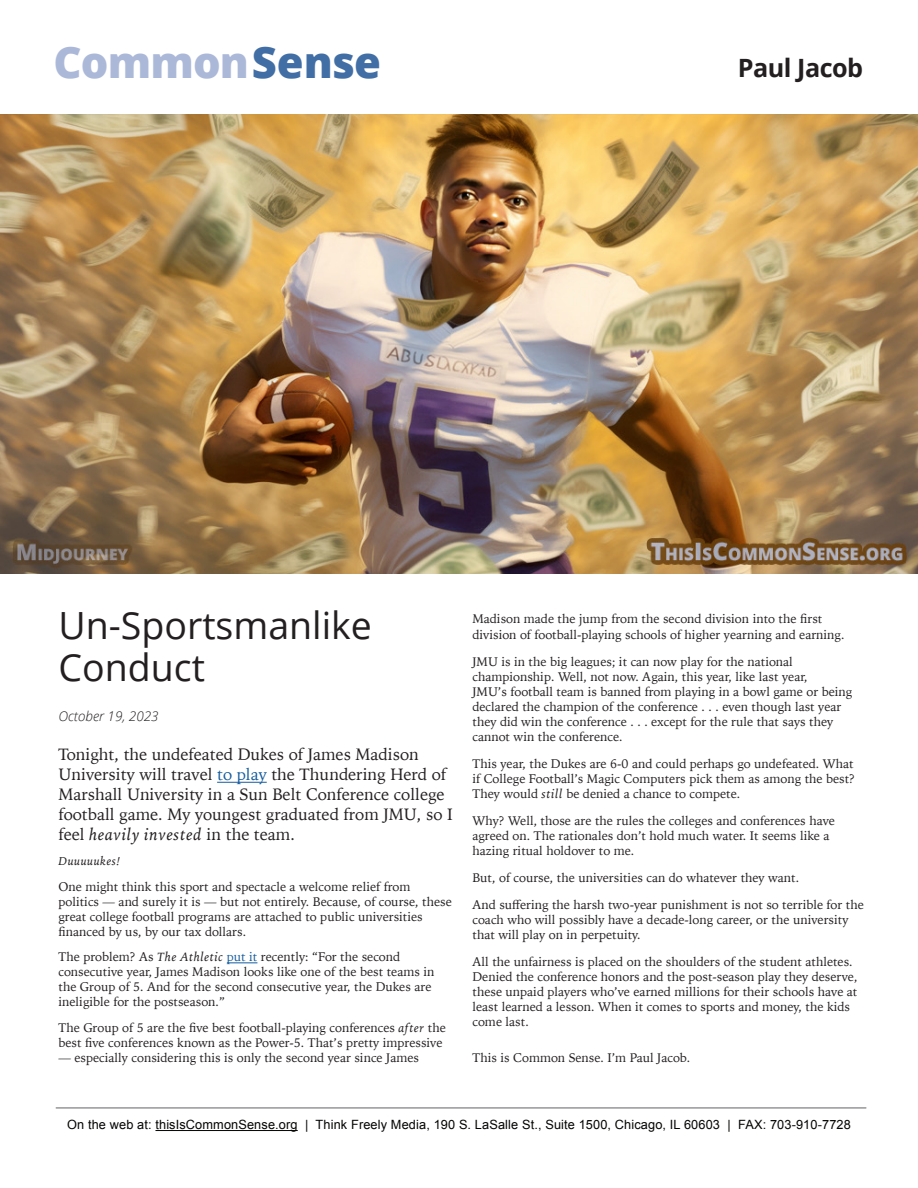
<style>
.page{position:relative;width:918px;height:1188px;background:#fff}
.page>*{position:absolute;margin:0;border:0;box-sizing:border-box;transform-origin:0 0}
.t1{font:800 43.5px "Open Sans";letter-spacing:-.02em;color:#abb8d8}
.t2{font:37.5px/41.4px "Open Sans";color:#231f20}
.t3{font:700 25.2px "Open Sans";letter-spacing:-.02em;color:#231f20}
.t4{font:16.5px/19.8px "Iowan Old Style";color:#231f20}
.t5{font:italic 300 13.5px "Open Sans";color:#231f20}
.t6{font:12.75px "Arial";letter-spacing:.01em;color:#040503}
.t7{font:12.6px/15px "Iowan Old Style";color:#231f20}
.t8{font:italic 12px "Iowan Old Style";letter-spacing:.04em;color:#231f20}
.s1{color:#416ea4}
.s2{color:#175d9e}
.s3{font-style:italic}
</style>
<div class="page">
<hr style="left:217px;top:782px;width:50px;height:1px;background:#175d9e">
<hr style="left:227px;top:963px;width:30px;height:1px;background:#175d9e">
<hr style="left:155px;top:1130px;width:143px;height:1px;background:#040503">
<hr style="left:56px;top:1108px;width:810px;height:1px;background:#636366">
<img style="left:1px;top:115px;width:917px;height:459px">
<p class="t1" style="left:54px;top:29px;width:329px">Common<span class="s1">Sense</span></p>
<p class="t3" style="left:738px;top:51px;width:127px">Paul Jacob</p>
<p class="t2" style="left:58px;top:604px;width:315px">Un-Sportsmanlike<br>Conduct</p>
<p class="t5" style="left:58px;top:707px;width:102px">October 19, 2023</p>
<p class="t4" style="left:58px;top:744px;width:396px">Tonight, the undefeated Dukes of James Madison University will travel <span class="s2">to play</span> the Thundering Herd of Marshall University in a Sun Belt Conference college football game. My youngest graduated from JMU, so I feel <span class="s3">heavily invested</span> in the team.</p>
<p class="t8" style="left:58px;top:851px;width:63px">Duuuuukes!</p>
<p class="t7" style="left:58px;top:878px;width:395px">One might think this sport and spectacle a welcome relief from politics — and surely it is — but not entirely. Because, of course, these great college football programs are attached to public universities financed by us, by our tax dollars.</p>
<p class="t7" style="left:58px;top:949px;width:377px">The problem? As <span class="s3">The Athletic</span> <span class="s2">put it</span> recently: “For the second consecutive year, James Madison looks like one of the best teams in the Group of 5. And for the second consecutive year, the Dukes are ineligible for the postseason.”</p>
<p class="t7" style="left:58px;top:1019px;width:389px">The Group of 5 are the five best football-playing conferences <span class="s3">after</span> the best five conferences known as the Power-5. That’s pretty impressive</p>
<p class="t7" style="left:58px;top:1050px;width:362px">— especially considering this is only the second year since James</p>
<p class="t7" style="left:472px;top:611px;width:374px">Madison made the jump from the second division into the first division of football-playing schools of higher yearning and earning.</p>
<p class="t7" style="left:472px;top:653px;width:381px">JMU is in the big leagues; it can now play for the national championship. Well, not now. Again, this year, like last year,<br>JMU’s football team is banned from playing in a bowl game or being declared the champion of the conference . . . even though last year they did win the conference . . . except for the rule that says they cannot win the conference.</p>
<p class="t7" style="left:472px;top:755px;width:384px">This year, the Dukes are 6-0 and could perhaps go undefeated. What if College Football’s Magic Computers pick them as among the best?<br>They would <span class="s3">still</span> be denied a chance to compete.</p>
<p class="t7" style="left:472px;top:812px;width:364px">Why? Well, those are the rules the colleges and conferences have agreed on. The rationales don’t hold much water. It seems like a hazing ritual holdover to me.</p>
<p class="t7" style="left:472px;top:869px;width:328px">But, of course, the universities can do whatever they want.</p>
<p class="t7" style="left:472px;top:896px;width:393px">And suffering the harsh two-year punishment is not so terrible for the coach who will possibly have a decade-long career, or the university that will play on in perpetuity.</p>
<p class="t7" style="left:472px;top:954px;width:386px">All the unfairness is placed on the shoulders of the student athletes.<br>Denied the conference honors and the post-season play they deserve, these unpaid players who’ve earned millions for their schools have at least learned a lesson. When it comes to sports and money, the kids come last.</p>
<p class="t7" style="left:472px;top:1050px;width:219px">This is Common Sense. I’m Paul Jacob.</p>
<p class="t6" style="left:67px;top:1116px;width:785px">On the web at: thisIsCommonSense.org | Think Freely Media, 190 S. LaSalle St., Suite 1500, Chicago, IL 60603 | FAX: 703-910-7728</p>
</div>
